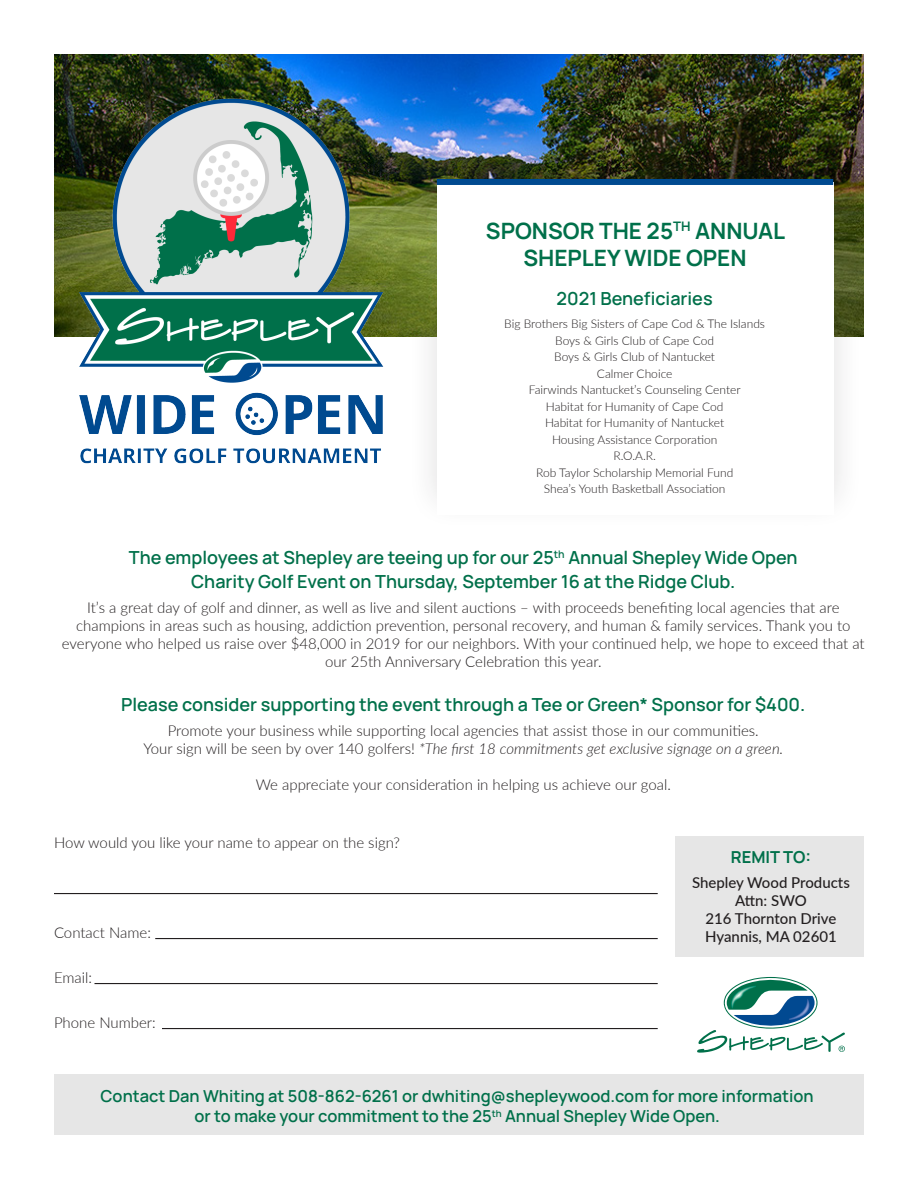
<style>
.page{position:relative;width:918px;height:1188px;background:#fff}
.page>*{position:absolute;margin:0;border:0;box-sizing:border-box;transform-origin:0 0}
.t1{font:700 22.5px/27px "Manrope";color:#00704a;text-align:center}
.t2{font:600 18px/24px "Manrope";color:#00704a;text-align:center}
.t3{font:600 16.5px/19.8px "Manrope";color:#00704a;text-align:center}
.t4{font:700 16.5px "Manrope";color:#00704a}
.t5{font:300 15px/18px "Lato";color:#231f20;text-align:center}
.t6{font:500 15px "Lato";color:#231f20}
.t7{font:300 12px "Lato";color:#231f20}
.s1{font-style:italic}
</style>
<div class="page">
<img style="left:54px;top:54px;width:810px;height:283px">
<img style="left:57px;top:85px;width:352px;height:379px">
<div style="left:407px;top:138px;width:457px;height:393px;background:#231f20;opacity:.15"></div>
<div style="left:437px;top:182px;width:396px;height:332px;background:#fff"></div>
<div style="left:437px;top:179px;width:396px;height:6px;background:#004a90"></div>
<div style="left:54px;top:1075px;width:810px;height:60px;background:#e6e6e6"></div>
<hr style="left:54px;top:893px;width:604px;height:1px;background:#231f20">
<hr style="left:155px;top:938px;width:503px;height:1px;background:#231f20">
<hr style="left:94px;top:983px;width:564px;height:1px;background:#231f20">
<hr style="left:162px;top:1028px;width:496px;height:1px;background:#231f20">
<div style="left:675px;top:836px;width:189px;height:121px;background:#e6e6e6"></div>
<svg style="left:697px;top:976px;width:148px;height:77px"></svg>
<p class="t1" style="left:486px;top:216px;width:301px">SPONSOR THE 25<sup>TH</sup> ANNUAL<br>SHEPLEY WIDE OPEN</p>
<p class="t2" style="left:557px;top:286px;width:158px">2021 Beneficiaries</p>
<p class="t7" style="left:504px;top:316px;width:262px">Big Brothers Big Sisters of Cape Cod &amp; The Islands</p>
<p class="t7" style="left:555px;top:332px;width:160px">Boys &amp; Girls Club of Cape Cod</p>
<p class="t7" style="left:554px;top:349px;width:162px">Boys &amp; Girls Club of Nantucket</p>
<p class="t7" style="left:597px;top:365px;width:77px">Calmer Choice</p>
<p class="t7" style="left:529px;top:382px;width:213px">Fairwinds Nantucket’s Counseling Center</p>
<p class="t7" style="left:546px;top:398px;width:179px">Habitat for Humanity of Cape Cod</p>
<p class="t7" style="left:545px;top:415px;width:181px">Habitat for Humanity of Nantucket</p>
<p class="t7" style="left:552px;top:431px;width:167px">Housing Assistance Corporation</p>
<p class="t7" style="left:613px;top:448px;width:44px">R.O.A.R.</p>
<p class="t7" style="left:536px;top:464px;width:199px">Rob Taylor Scholarship Memorial Fund</p>
<p class="t7" style="left:544px;top:481px;width:183px">Shea’s Youth Basketball Association</p>
<p class="t2" style="left:129px;top:545px;width:670px">The employees at Shepley are teeing up for our 25<sup>th</sup> Annual Shepley Wide Open<br>Charity Golf Event on Thursday, September 16 at the Ridge Club.</p>
<p class="t5" style="left:62px;top:598px;width:804px">It’s a great day of golf and dinner, as well as live and silent auctions – with proceeds benefiting local agencies that are champions in areas such as housing, addiction prevention, personal recovery, and human &amp; family services. Thank you to everyone who helped us raise over $48,000 in 2019 for our neighbors. With your continued help, we hope to exceed that at our 25th Anniversary Celebration this year.</p>
<p class="t2" style="left:121px;top:692px;width:686px">Please consider supporting the event through a Tee or Green* Sponsor for $400.</p>
<p class="t5" style="left:143px;top:721px;width:641px">Promote your business while supporting local agencies that assist those in our communities.<br>Your sign will be seen by over 140 golfers! <span class="s1">*The first 18 commitments get exclusive signage on a green.</span></p>
<p class="t5" style="left:256px;top:775px;width:417px">We appreciate your consideration in helping us achieve our goal.</p>
<p class="t5" style="left:54px;top:833px;width:348px">How would you like your name to appear on the sign?</p>
<p class="t5" style="left:54px;top:923px;width:99px">Contact Name:</p>
<p class="t5" style="left:54px;top:968px;width:40px">Email:</p>
<p class="t5" style="left:54px;top:1013px;width:103px">Phone Number:</p>
<p class="t4" style="left:731px;top:846px;width:82px">REMIT TO:</p>
<p class="t6" style="left:692px;top:872px;width:159px">Shepley Wood Products</p>
<p class="t6" style="left:735px;top:890px;width:73px">Attn: SWO</p>
<p class="t6" style="left:706px;top:908px;width:132px">216 Thornton Drive</p>
<p class="t6" style="left:705px;top:926px;width:133px">Hyannis, MA 02601</p>
<p class="t3" style="left:101px;top:1086px;width:715px">Contact Dan Whiting at 508-862-6261 or dwhiting@shepleywood.com for more information or to make your commitment to the 25<sup>th</sup> Annual Shepley Wide Open.</p>
</div>
